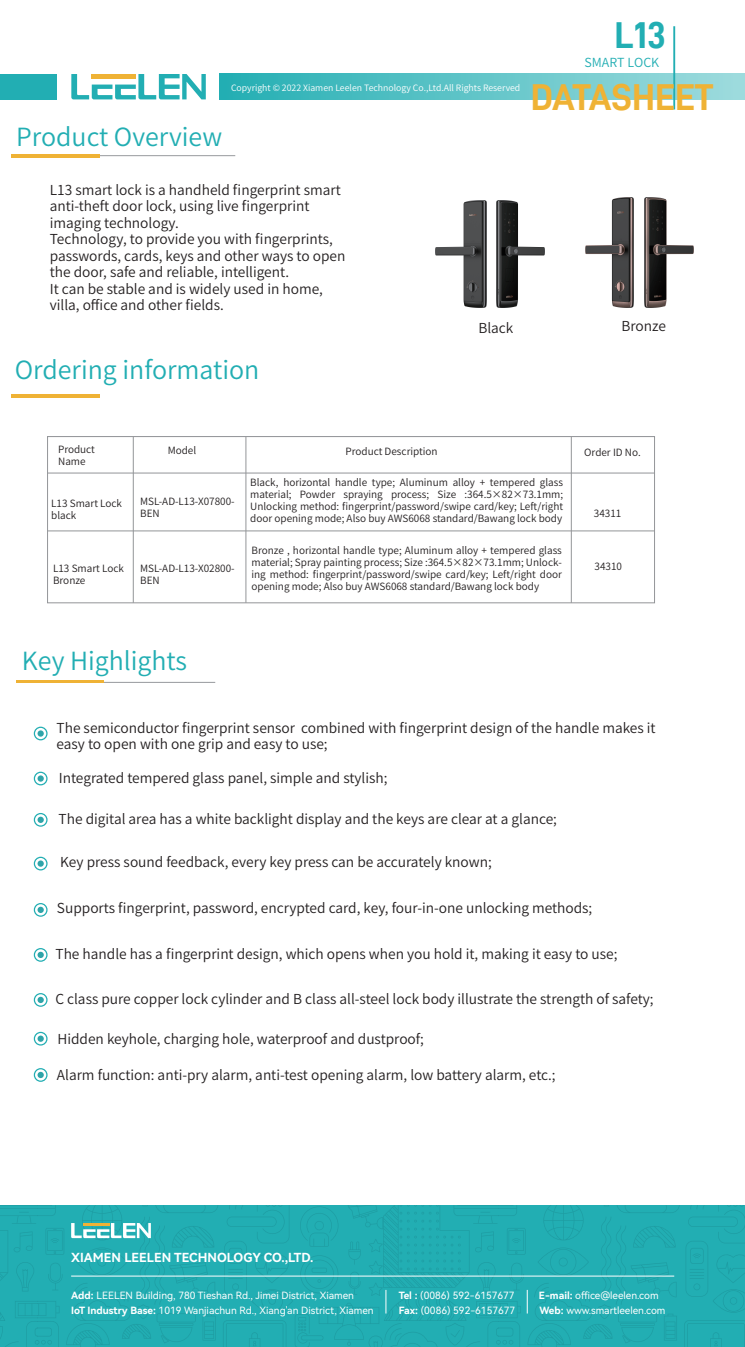
<style>
.page{position:relative;width:745px;height:1347px;background:#fff}
.page>*{position:absolute;margin:0;border:0;box-sizing:border-box;transform-origin:0 0}
.t1{font:37.5px "D DIN Bold";color:#efb235}
.t2{font:37.5px "D DIN Bold";color:#22aeb3}
.t3{font:25px "Source Han Sans CN";color:#22aeb3}
.t4{font:13.75px/16.5px "Source Han Sans CN";color:#231f20}
.t5{font:12.5px "Harmony OS Sans SC Bold";color:#fff}
.t6{font:12.5px "Source Han Sans CN";color:#22aeb3}
.t7{font:10px/12px "Source Han Sans CN";color:#231f20}
.t8{font:10px/15px "Harmony OS Sans SC";color:#fff}
.t9{font:8.75px "Source Han Sans CN";color:#fff}
.s1{font-family:"Harmony OS Sans SC Bold"}
</style>
<div class="page">
<div style="left:220px;top:74px;width:524px;height:25px;background:linear-gradient(to right,#25afb4,#9edbdd)"></div>
<hr style="left:672px;top:26px;width:2px;height:83px;background:#22aeb3">
<div style="left:0;top:74px;width:57px;height:25px;background:#22aeb3"></div>
<svg style="left:71px;top:74px;width:135px;height:25px"></svg>
<div style="left:47px;top:436px;width:607px;height:167px;border:1px solid #939598"></div>
<hr style="left:133px;top:436px;width:1px;height:167px;background:#939598">
<hr style="left:245px;top:436px;width:1px;height:167px;background:#939598">
<hr style="left:570px;top:436px;width:1px;height:167px;background:#939598">
<hr style="left:48px;top:472px;width:606px;height:1px;background:#939598">
<hr style="left:48px;top:530px;width:606px;height:1px;background:#939598">
<div style="left:34px;top:726px;width:14px;height:14px;border:1px solid #22aeb3;border-radius:50%"></div>
<svg style="left:38px;top:730px;width:6px;height:6px"></svg>
<div style="left:34px;top:771px;width:14px;height:14px;border:1px solid #22aeb3;border-radius:50%"></div>
<svg style="left:38px;top:775px;width:6px;height:6px"></svg>
<div style="left:34px;top:812px;width:14px;height:14px;border:1px solid #22aeb3;border-radius:50%"></div>
<svg style="left:38px;top:816px;width:6px;height:6px"></svg>
<div style="left:34px;top:856px;width:14px;height:14px;border:1px solid #22aeb3;border-radius:50%"></div>
<svg style="left:38px;top:860px;width:6px;height:6px"></svg>
<div style="left:34px;top:902px;width:14px;height:14px;border:1px solid #22aeb3;border-radius:50%"></div>
<svg style="left:38px;top:906px;width:6px;height:6px"></svg>
<div style="left:34px;top:948px;width:14px;height:13px;border:1px solid #22aeb3;border-radius:50%"></div>
<div style="left:38px;top:951px;width:6px;height:7px;background:#2ea4a9;border-radius:50%"></div>
<div style="left:34px;top:992px;width:14px;height:14px;border:1px solid #22aeb3;border-radius:50%"></div>
<svg style="left:38px;top:996px;width:6px;height:6px"></svg>
<div style="left:34px;top:1031px;width:14px;height:14px;border:1px solid #22aeb3;border-radius:50%"></div>
<svg style="left:38px;top:1035px;width:6px;height:6px"></svg>
<div style="left:34px;top:1068px;width:14px;height:13px;border:1px solid #22aeb3;border-radius:50%"></div>
<div style="left:38px;top:1071px;width:6px;height:7px;background:#2ea4a9;border-radius:50%"></div>
<img style="left:585px;top:198px;width:48px;height:110px">
<img style="left:435px;top:200px;width:51px;height:108px">
<div style="left:0;top:1205px;width:744px;height:141px;background:#22aeb3"></div>
<svg style="left:71px;top:1222px;width:80px;height:15px"></svg>
<hr style="left:71px;top:1275px;width:602px;height:1px;background:#fff">
<svg style="left:526px;top:1290px;width:1px;height:23px"></svg>
<svg style="left:385px;top:1289px;width:1px;height:24px"></svg>
<hr style="left:99px;top:682px;width:116px;height:1px;background:#97999d">
<hr style="left:16px;top:680px;width:88px;height:2px;background:#efb235">
<hr style="left:48px;top:436px;width:606px;height:1px;background:#97999d">
<hr style="left:11px;top:395px;width:89px;height:3px;background:#efb235">
<hr style="left:88px;top:155px;width:147px;height:1px;background:#97999d">
<hr style="left:11px;top:154px;width:89px;height:3px;background:#efb235">
<img style="left:496px;top:200px;width:48px;height:107px">
<img style="left:644px;top:198px;width:48px;height:110px">
<h1 class="t2" style="left:614px;top:14px;width:53px">L13</h1>
<p class="t9" style="left:231px;top:84px;width:290px">Copyright © 2022 Xiamen Leelen Technology Co.,Ltd.All Rights Reserved</p>
<h2 class="t3" style="left:16px;top:124px;width:207px">Product Overview</h2>
<p class="t4" style="left:50px;top:181px;width:297px">L13 smart lock is a handheld fingerprint smart anti-theft door lock, using live fingerprint imaging technology.<br>Technology, to provide you with fingerprints, passwords, cards, keys and other ways to open the door, safe and reliable, intelligent.<br>It can be stable and is widely used in home, villa, office and other fields.</p>
<p class="t6" style="left:584px;top:56px;width:76px">SMART LOCK</p>
<h1 class="t1" style="left:530px;top:76px;width:184px">DATASHEET</h1>
<h2 class="t3" style="left:15px;top:357px;width:246px">Ordering information</h2>
<p class="t4" style="left:478px;top:320px;width:36px">Black</p>
<p class="t4" style="left:621px;top:317px;width:46px">Bronze</p>
<p class="t7" style="left:58px;top:443px;width:38px">Product<br>Name</p>
<p class="t7" style="left:345px;top:445px;width:93px">Product Description</p>
<p class="t7" style="left:584px;top:446px;width:58px">Order ID No.</p>
<p class="t7" style="left:51px;top:497px;width:72px">L13 Smart Lock black</p>
<p class="t7" style="left:167px;top:444px;width:30px">Model</p>
<p class="t7" style="left:250px;top:476px;width:314px;text-align:justify">Black, horizontal handle type; Aluminum alloy + tempered glass material; Powder spraying process; Size :364.5×82×73.1mm; Unlocking method: fingerprint/password/swipe card/key; Left/right door opening mode; Also buy AWS6068 standard/Bawang lock body</p>
<p class="t7" style="left:251px;top:544px;width:312px;text-align:justify">Bronze , horizontal handle type; Aluminum alloy + tempered glass material; Spray painting process; Size :364.5×82×73.1mm; Unlock&shy;ing method: fingerprint/password/swipe card/key; Left/right door opening mode; Also buy AWS6068 standard/Bawang lock body</p>
<p class="t7" style="left:140px;top:495px;width:96px">MSL-AD-L13-X07800-<br>BEN</p>
<p class="t7" style="left:593px;top:507px;width:29px">34311</p>
<p class="t7" style="left:594px;top:560px;width:29px">34310</p>
<p class="t7" style="left:53px;top:562px;width:72px">L13 Smart Lock<br>Bronze</p>
<p class="t7" style="left:140px;top:562px;width:96px">MSL-AD-L13-X02800-<br>BEN</p>
<h2 class="t3" style="left:22px;top:647px;width:167px">Key Highlights</h2>
<p class="t4" style="left:56px;top:719px;width:600px">The semiconductor fingerprint sensor combined with fingerprint design of the handle makes it easy to open with one grip and easy to use;</p>
<p class="t4" style="left:59px;top:769px;width:330px">Integrated tempered glass panel, simple and stylish;</p>
<p class="t4" style="left:59px;top:810px;width:499px">The digital area has a white backlight display and the keys are clear at a glance;</p>
<p class="t4" style="left:60px;top:853px;width:432px">Key press sound feedback, every key press can be accurately known;</p>
<p class="t4" style="left:57px;top:899px;width:536px">Supports fingerprint, password, encrypted card, key, four-in-one unlocking methods;</p>
<p class="t4" style="left:55px;top:945px;width:563px">The handle has a fingerprint design, which opens when you hold it, making it easy to use;</p>
<p class="t4" style="left:55px;top:990px;width:599px">C class pure copper lock cylinder and B class all-steel lock body illustrate the strength of safety;</p>
<p class="t4" style="left:57px;top:1030px;width:368px">Hidden keyhole, charging hole, waterproof and dustproof;</p>
<p class="t4" style="left:57px;top:1066px;width:500px">Alarm function: anti-pry alarm, anti-test opening alarm, low battery alarm, etc.;</p>
<p class="t5" style="left:71px;top:1248px;width:243px">XIAMEN LEELEN TECHNOLOGY CO.,LTD.</p>
<p class="t8" style="left:71px;top:1286px;width:304px"><span class="s1">Add:</span> LEELEN Building, 780 Tieshan Rd., Jimei District, Xiamen<br><span class="s1">IoT Industry Base:</span> 1019 Wanjiachun Rd., Xiang'an District, Xiamen</p>
<p class="t8" style="left:398px;top:1286px;width:117px"><span class="s1">Tel :</span> (0086) 592-6157677</p>
<p class="t8" style="left:538px;top:1286px;width:121px"><span class="s1">E-mail:</span> office@leelen.com</p>
<p class="t8" style="left:398px;top:1301px;width:118px"><span class="s1">Fax:</span> (0086) 592-6157677</p>
<p class="t8" style="left:539px;top:1301px;width:127px"><span class="s1">Web:</span> www.smartleelen.com</p>
</div>
